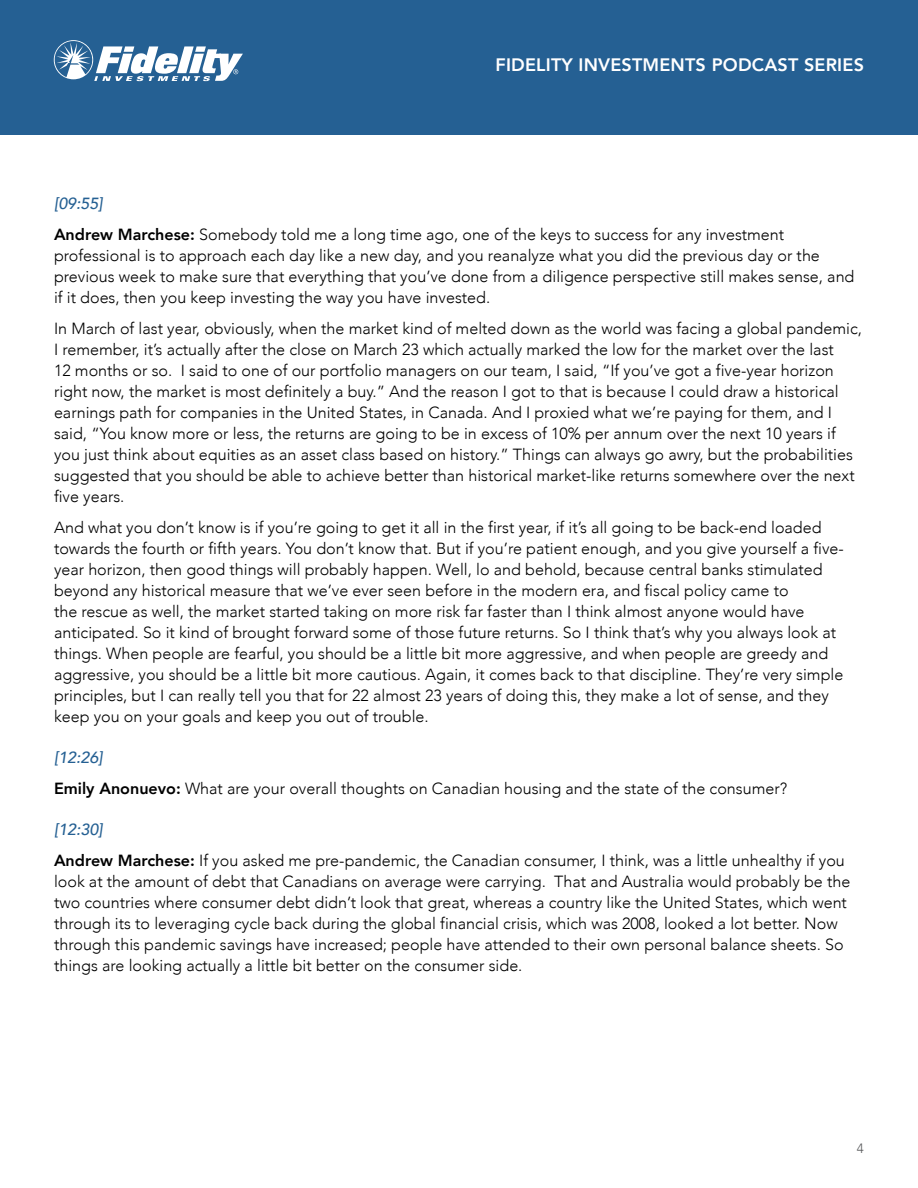
<style>
.page{position:relative;width:918px;height:1188px;background:#fff}
.page>*{position:absolute;margin:0;border:0;box-sizing:border-box;transform-origin:0 0}
.t1{font:800 18px "Avenir";letter-spacing:.01em;color:#fff}
.t2{font:300 16.2px/21px "Avenir";color:#000}
.t3{font:300 13.5px "Avenir";color:#58595b}
.s1{font-weight:500;font-style:italic;color:#256093}
.s2{font-weight:800}
</style>
<div class="page">
<div style="left:0;top:0;width:918px;height:135px;background:#256093"></div>
<svg style="left:54px;top:40px;width:189px;height:41px"></svg>
<p class="t1" style="left:496px;top:50px;width:370px">FIDELITY INVESTMENTS PODCAST SERIES</p>
<p class="t2" style="left:54px;top:189px;width:732px;line-height:30.8px"><span class="s1">[09:55]<br></span><span class="s2">Andrew Marchese:</span> Somebody told me a long time ago, one of the keys to success for any investment</p>
<p class="t2" style="left:54px;top:245px;width:802px">professional is to approach each day like a new day, and you reanalyze what you did the previous day or the previous week to make sure that everything that you’ve done from a diligence perspective still makes sense, and if it does, then you keep investing the way you have invested.</p>
<p class="t2" style="left:54px;top:318px;width:809px">In March of last year, obviously, when the market kind of melted down as the world was facing a global pandemic, I remember, it’s actually after the close on March 23 which actually marked the low for the market over the last<br>12 months or so. I said to one of our portfolio managers on our team, I said, “If you’ve got a five-year horizon right now, the market is most definitely a buy.” And the reason I got to that is because I could draw a historical earnings path for companies in the United States, in Canada. And I proxied what we’re paying for them, and I said, “You know more or less, the returns are going to be in excess of 10% per annum over the next 10 years if you just think about equities as an asset class based on history.” Things can always go awry, but the probabilities suggested that you should be able to achieve better than historical market-like returns somewhere over the next five years.</p>
<p class="t2" style="left:54px;top:517px;width:791px">And what you don’t know is if you’re going to get it all in the first year, if it’s all going to be back-end loaded towards the fourth or fifth years. You don’t know that. But if you’re patient enough, and you give yourself a five&shy;year horizon, then good things will probably happen. Well, lo and behold, because central banks stimulated beyond any historical measure that we’ve ever seen before in the modern era, and fiscal policy came to<br>the rescue as well, the market started taking on more risk far faster than I think almost anyone would have anticipated. So it kind of brought forward some of those future returns. So I think that’s why you always look at things. When people are fearful, you should be a little bit more aggressive, and when people are greedy and aggressive, you should be a little bit more cautious. Again, it comes back to that discipline. They’re very simple principles, but I can really tell you that for 22 almost 23 years of doing this, they make a lot of sense, and they keep you on your goals and keep you out of trouble.</p>
<p class="t2" style="left:54px;top:742px;width:735px;line-height:30.8px"><span class="s1">[12:26]<br></span><span class="s2">Emily Anonuevo:</span> What are your overall thoughts on Canadian housing and the state of the consumer?</p>
<p class="t2" style="left:54px;top:814px;width:792px;line-height:30.8px"><span class="s1">[12:30]<br></span><span class="s2">Andrew Marchese:</span> If you asked me pre-pandemic, the Canadian consumer, I think, was a little unhealthy if you</p>
<p class="t2" style="left:54px;top:871px;width:798px">look at the amount of debt that Canadians on average were carrying. That and Australia would probably be the two countries where consumer debt didn’t look that great, whereas a country like the United States, which went through its to leveraging cycle back during the global financial crisis, which was 2008, looked a lot better. Now through this pandemic savings have increased; people have attended to their own personal balance sheets. So things are looking actually a little bit better on the consumer side.</p>
<p class="t3" style="left:857px;top:1140px;width:9px">4</p>
</div>
